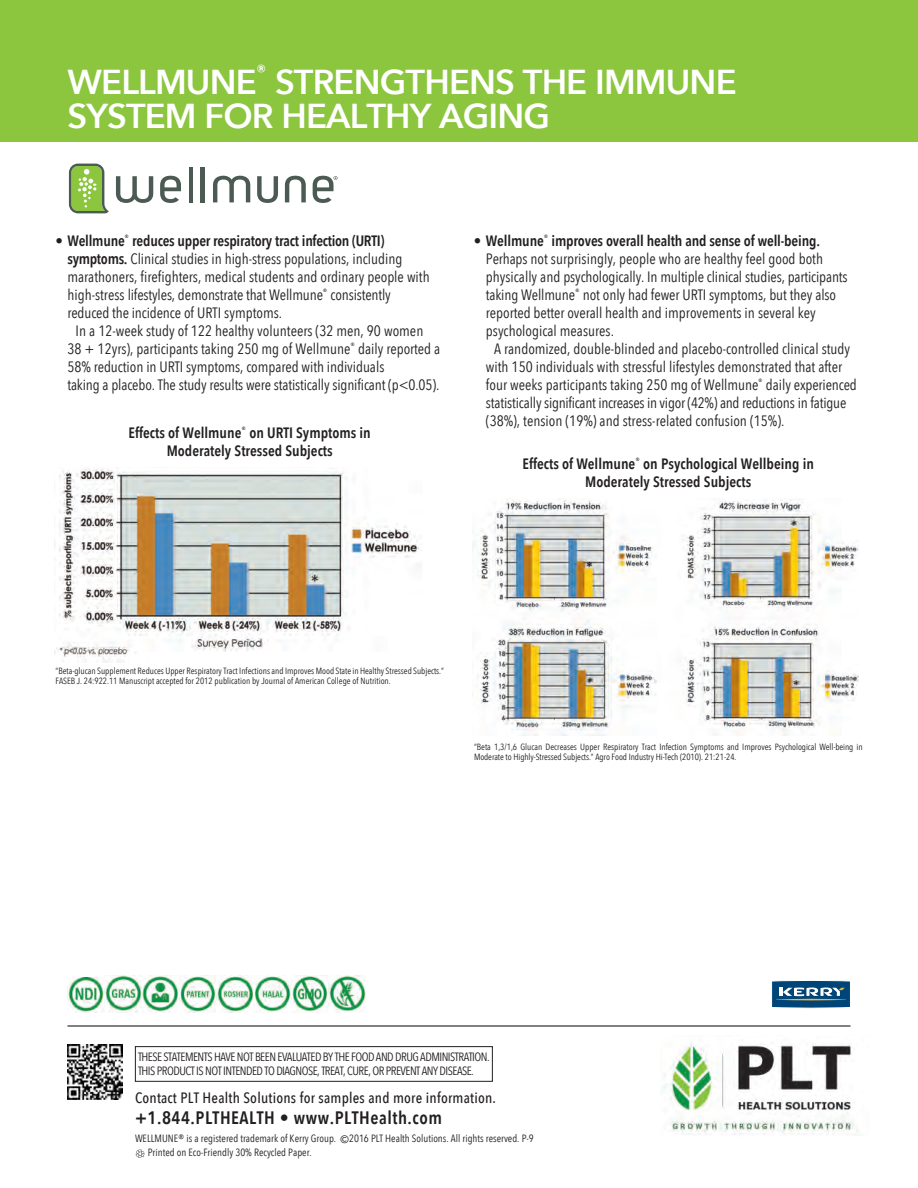
<style>
.page{position:relative;width:918px;height:1188px;background:#fff}
.page>*{position:absolute;margin:0;border:0;box-sizing:border-box;transform-origin:0 0}
.t1{font:600 34.5px/34.5px "Avenir Next";letter-spacing:-.025em;color:#fff}
.t2{font:600 18px "Avenir Next Condensed";letter-spacing:.03em;color:#231f20}
.t3{font:600 17.25px "Avenir Next";color:#fff}
.t4{font:15px "Avenir Next Condensed";color:#231f20}
.t5{font:600 15px/18px "Avenir Next Condensed";color:#231f20;text-align:center}
.t6{font:15px "Avenir Next Condensed";letter-spacing:-.02em;color:#231f20}
.t7{font:500 15px "Avenir Next Condensed";letter-spacing:.015em;color:#231f20}
.t8{font:12px/13.5px "Avenir Next Condensed";letter-spacing:-.04em;color:#231f20}
.t9{font:10.5px/13.5px "Avenir Next Condensed";color:#231f20}
.t10{font:9px/10.5px "Avenir Next Condensed";color:#231f20}
.s1{font-weight:600}
.s2{font-family:"Avenir Next"}
</style>
<div class="page">
<img style="left:472px;top:499px;width:386px;height:236px">
<img style="left:54px;top:469px;width:368px;height:193px">
<img style="left:660px;top:1042px;width:198px;height:93px">
<div style="left:135px;top:1046px;width:358px;height:36px;border:1px solid #231f20"></div>
<img style="left:67px;top:1045px;width:55px;height:55px">
<div style="left:0;top:0;width:918px;height:142px;background:#8bc63e"></div>
<hr style="left:68px;top:1025px;width:782px;height:2px;background:#57585a">
<img style="left:105px;top:975px;width:261px;height:37px">
<img style="left:68px;top:977px;width:37px;height:35px">
<svg style="left:69px;top:164px;width:40px;height:49px"></svg>
<hr style="left:189px;top:167px;width:4px;height:35px;background:#4b5a52">
<hr style="left:201px;top:167px;width:4px;height:35px;background:#4b5a52">
<svg style="left:213px;top:176px;width:37px;height:26px"></svg>
<svg style="left:116px;top:176px;width:37px;height:27px"></svg>
<svg style="left:257px;top:176px;width:21px;height:27px"></svg>
<svg style="left:285px;top:176px;width:21px;height:26px"></svg>
<svg style="left:160px;top:176px;width:21px;height:27px"></svg>
<svg style="left:313px;top:176px;width:25px;height:27px"></svg>
<svg style="left:135px;top:1149px;width:9px;height:9px"></svg>
<svg style="left:772px;top:980px;width:78px;height:28px;background:#3b6d8e"></svg>
<p class="t3" style="left:256px;top:59px;width:12px">®</p>
<h1 class="t1" style="left:67px;top:66px;width:671px;text-indent:208px">STRENGTHENS THE IMMUNE<br>SYSTEM FOR HEALTHY AGING</h1>
<h1 class="t1" style="left:68px;top:66px;width:191px">WELLMUNE</h1>
<p class="t5" style="left:55px;top:232px;width:331px">• Wellmune<sup>®</sup> reduces upper respiratory tract infection (URTI)</p>
<p class="t4" style="left:67px;top:249px;width:337px"><span class="s1">symptoms.</span> Clinical studies in high-stress populations, including</p>
<p class="t4" style="left:67px;top:267px;width:364px">marathoners, firefighters, medical students and ordinary people with</p>
<p class="t4" style="left:67px;top:285px;width:325px">high-stress lifestyles, demonstrate that Wellmune<sup>®</sup> consistently</p>
<p class="t4" style="left:67px;top:303px;width:216px">reduced the incidence of URTI symptoms.</p>
<p class="t4" style="left:76px;top:321px;width:349px">In a 12-week study of 122 healthy volunteers (32 men, 90 women</p>
<p class="t4" style="left:67px;top:339px;width:374px">38 + 12yrs), participants taking 250 mg of Wellmune<sup>®</sup> daily reported a</p>
<p class="t4" style="left:67px;top:357px;width:319px">58% reduction in URTI symptoms, compared with individuals</p>
<p class="t4" style="left:67px;top:375px;width:373px">taking a placebo. The study results were statistically significant (p&lt;0.05).</p>
<p class="t5" style="left:129px;top:424px;width:244px">Effects of Wellmune<sup>®</sup> on URTI Symptoms in<br>Moderately Stressed Subjects</p>
<p class="t5" style="left:474px;top:232px;width:348px">• Wellmune<sup>®</sup> improves overall health and sense of well-being.</p>
<p class="t4" style="left:486px;top:249px;width:339px">Perhaps not surprisingly, people who are healthy feel good both</p>
<p class="t4" style="left:486px;top:267px;width:363px">physically and psychologically. In multiple clinical studies, participants</p>
<p class="t4" style="left:486px;top:285px;width:352px">taking Wellmune<sup>®</sup> not only had fewer URTI symptoms, but they also</p>
<p class="t4" style="left:486px;top:303px;width:331px">reported better overall health and improvements in several key</p>
<p class="t4" style="left:486px;top:321px;width:130px">psychological measures.</p>
<p class="t4" style="left:494px;top:339px;width:358px">A randomized, double-blinded and placebo-controlled clinical study</p>
<p class="t4" style="left:486px;top:357px;width:358px">with 150 individuals with stressful lifestyles demonstrated that after</p>
<p class="t4" style="left:486px;top:375px;width:373px">four weeks participants taking 250 mg of Wellmune<sup>®</sup> daily experienced</p>
<p class="t6" style="left:486px;top:393px;width:362px">statistically significant increases in vigor (42%) and reductions in fatigue</p>
<p class="t4" style="left:486px;top:411px;width:300px">(38%), tension (19%) and stress-related confusion (15%).</p>
<p class="t5" style="left:522px;top:455px;width:293px">Effects of Wellmune<sup>®</sup> on Psychological Wellbeing in<br>Moderately Stressed Subjects</p>
<p class="t10" style="left:56px;top:666px;width:390px">“Beta-glucan Supplement Reduces Upper Respiratory Tract Infections and Improves Mood State in Healthy Stressed Subjects.”<br>FASEB J. 24:922.11 Manuscript accepted for 2012 publication by Journal of American College of Nutrition.</p>
<p class="t10" style="left:474px;top:742px;width:390px">“Beta 1,3/1,6 Glucan Decreases Upper Respiratory Tract Infection Symptoms and Improves Psychological Well-being in<br>Moderate to Highly-Stressed Subjects.” Agro Food Industry Hi-Tech (2010). 21:21-24.</p>
<p class="t8" style="left:138px;top:1051px;width:353px">THESE STATEMENTS HAVE NOT BEEN EVALUATED BY THE FOOD AND DRUG ADMINISTRATION.<br>THIS PRODUCT IS NOT INTENDED TO DIAGNOSE, TREAT, CURE, OR PREVENT ANY DISEASE.</p>
<p class="t7" style="left:135px;top:1088px;width:362px">Contact PLT Health Solutions for samples and more information.</p>
<p class="t2" style="left:135px;top:1106px;width:309px">+1.844.PLTHEALTH • www.PLTHealth.com</p>
<p class="t9" style="left:148px;top:1132px;width:388px;text-indent:-13px">WELLMUNE<span class="s2">®</span> is a registered trademark of Kerry Group. <span class="s2">©</span>2016 PLT Health Solutions. All rights reserved. P-9<br>Printed on Eco-Friendly 30% Recycled Paper.</p>
</div>
